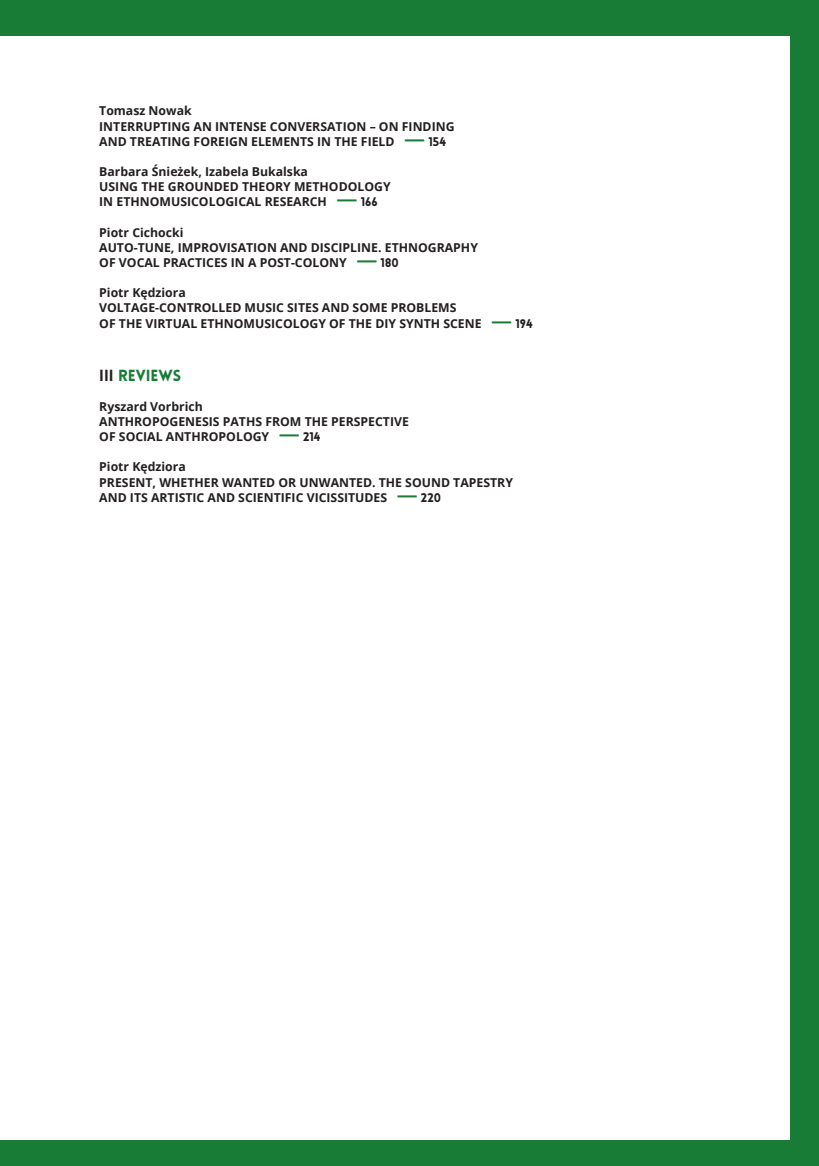
<style>
.page{position:relative;width:819px;height:1166px;background:#187c36}
.page>*{position:absolute;margin:0;border:0;box-sizing:border-box;transform-origin:0 0}
.przypisy{font:900 15.75px "Lovelo";color:#187c36}
.spis_tresci{font:700 12.25px/15.2px "Open Sans";color:#231f20}
.spis_tresci_autor{font:700 12.25px "Open Sans";color:#231f20}
.s1{font-weight:600;font-size:21px;color:#187c36}
.s2{font-family:"Lovelo";font-weight:900}
.s3{color:#231f20}
</style>
<div class="page">
<div style="left:0;top:36px;width:789px;height:1104px;background:#fff"></div>
<p class="spis_tresci_autor" style="left:99px;top:102px;width:94px">Tomasz Nowak</p>
<p class="spis_tresci" style="left:99px;top:118px;width:357px">INTERRUPTING AN INTENSE CONVERSATION – ON FINDING<br>AND TREATING FOREIGN ELEMENTS IN THE FIELD <span class="s1">—</span> <span class="s2">154</span></p>
<p class="spis_tresci_autor" style="left:99px;top:163px;width:210px">Barbara Śnieżek, Izabela Bukalska</p>
<p class="spis_tresci" style="left:99px;top:179px;width:293px">USING THE GROUNDED THEORY METHODOLOGY<br>IN ETHNOMUSICOLOGICAL RESEARCH <span class="s1">—</span> <span class="s2">166</span></p>
<p class="spis_tresci_autor" style="left:99px;top:223px;width:86px">Piotr Cichocki</p>
<p class="spis_tresci" style="left:99px;top:239px;width:380px">AUTO-TUNE, IMPROVISATION AND DISCIPLINE. ETHNOGRAPHY<br>OF VOCAL PRACTICES IN A POST-COLONY <span class="s1">—</span> <span class="s2">180</span></p>
<p class="spis_tresci_autor" style="left:99px;top:284px;width:88px">Piotr Kędziora</p>
<p class="spis_tresci" style="left:99px;top:300px;width:435px">VOLTAGE-CONTROLLED MUSIC SITES AND SOME PROBLEMS<br>OF THE VIRTUAL ETHNOMUSICOLOGY OF THE DIY SYNTH SCENE <span class="s1">—</span> <span class="s2">194</span></p>
<p class="przypisy" style="left:99px;top:365px;width:83px"><span class="s3">III</span> REVIEWS</p>
<p class="spis_tresci_autor" style="left:99px;top:398px;width:105px">Ryszard Vorbrich</p>
<p class="spis_tresci" style="left:99px;top:414px;width:311px">ANTHROPOGENESIS PATHS FROM THE PERSPECTIVE<br>OF SOCIAL ANTHROPOLOGY <span class="s1">—</span> <span class="s2">214</span></p>
<p class="spis_tresci_autor" style="left:99px;top:458px;width:88px">Piotr Kędziora</p>
<p class="spis_tresci" style="left:99px;top:474px;width:415px">PRESENT, WHETHER WANTED OR UNWANTED. THE SOUND TAPESTRY<br>AND ITS ARTISTIC AND SCIENTIFIC VICISSITUDES <span class="s1">—</span> <span class="s2">220</span></p>
</div>
